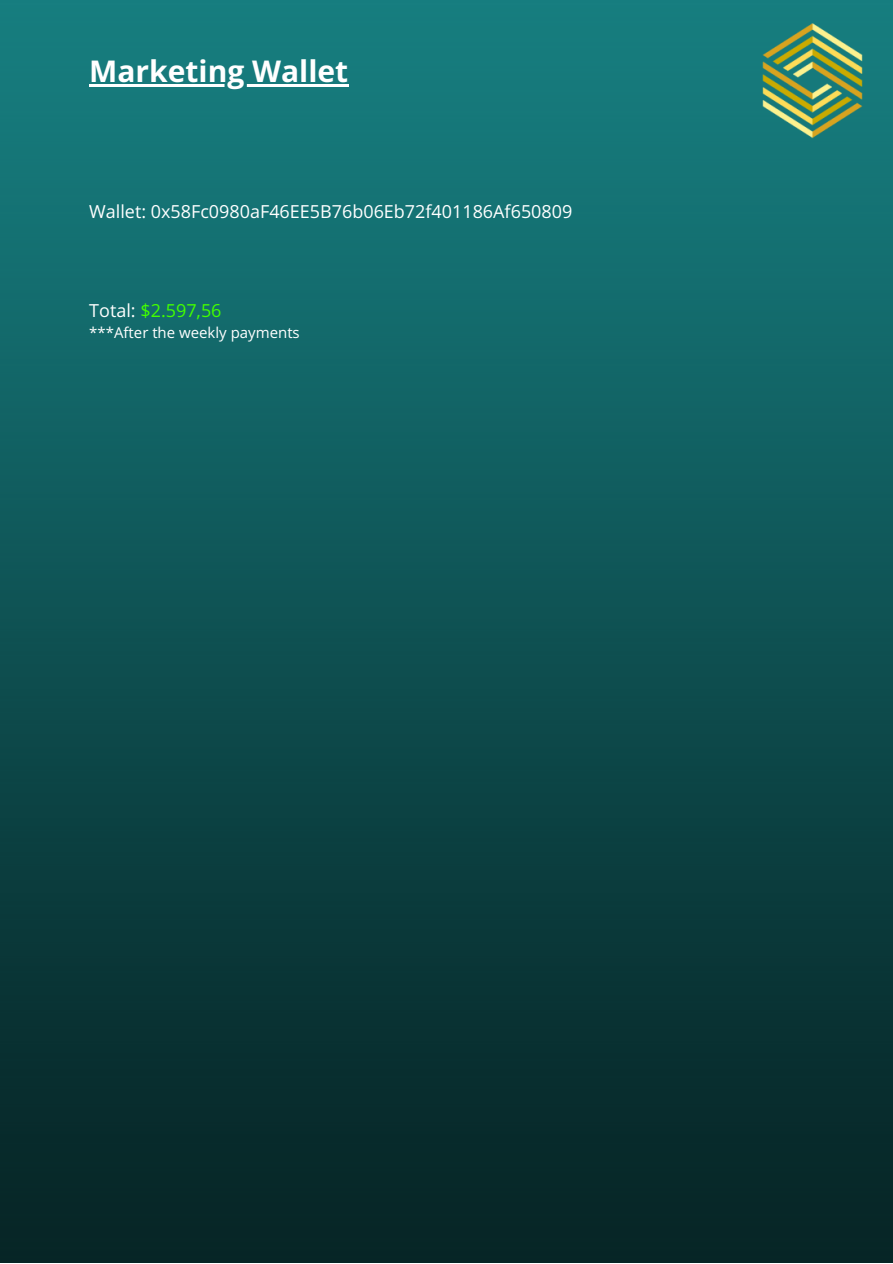
<style>
.page{position:relative;width:893px;height:1264px;background:#fff}
.page>*{position:absolute;margin:0;border:0;box-sizing:border-box;transform-origin:0 0}
.t1{font:700 30px "Open Sans Hebrew";color:#fff}
.t2{font:18px "Open Sans Hebrew";color:#fff}
.t3{font:18px "Open Sans Hebrew";color:#42ff00}
.t4{font:15px "Open Sans Hebrew";color:#fff}
.s1{color:#fff}
</style>
<div class="page">
<img style="left:0;top:0;width:892px;height:1262px">
<img style="left:731px;top:0;width:161px;height:162px">
<hr style="left:89px;top:84px;width:259px;height:3px;background:#fff">
<h1 class="t1" style="left:89px;top:50px;width:260px">Marketing Wallet</h1>
<p class="t2" style="left:89px;top:199px;width:484px">Wallet: 0x58Fc0980aF46EE5B76b06Eb72f401186Af650809</p>
<p class="t3" style="left:89px;top:298px;width:134px"><span class="s1">Total:</span> $2.597,56</p>
<p class="t4" style="left:89px;top:322px;width:212px">***After the weekly payments</p>
</div>
